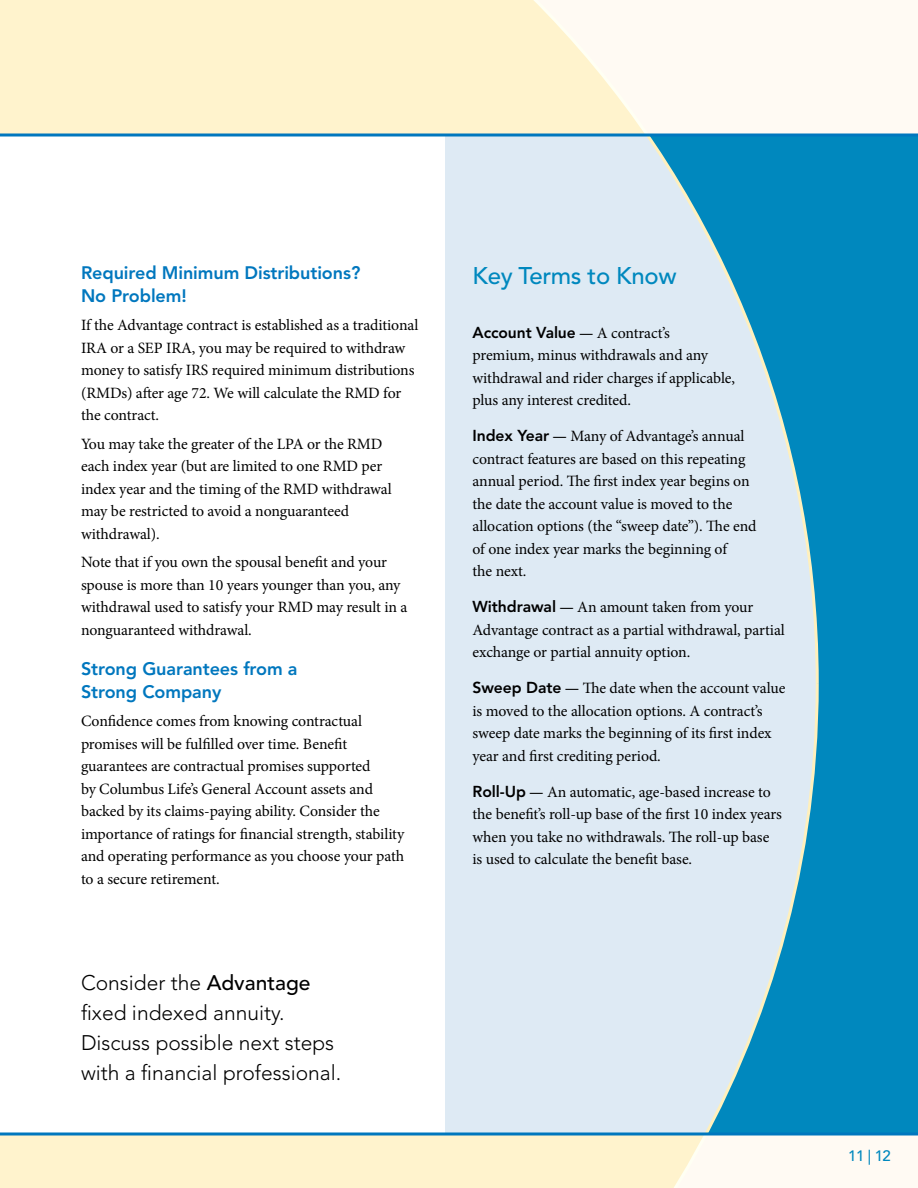
<style>
.page{position:relative;width:918px;height:1188px;background:#fff}
.page>*{position:absolute;margin:0;border:0;box-sizing:border-box;transform-origin:0 0}
.t1{font:500 24px "Avenir LT Std";letter-spacing:-.015em;color:#0088be}
.t2{font:300 21px/30px "Avenir LT Std";color:#000}
.t3{font:800 18px/22.5px "Avenir LT Std";letter-spacing:-.005em;color:#0077be}
.t4{font:15.75px/22.5px "Minion Pro";letter-spacing:-.005em;color:#000}
.t5{font:800 15.75px "Avenir LT Std";letter-spacing:-.005em;color:#000}
.t6{font:500 15px "Avenir LT Std";color:#0088be}
.s1{font-weight:500}
.s2{font-family:"Minion Pro";font-weight:700}
.s3{font-family:"Minion Pro";font-weight:400}
.s4{font-family:"Avenir LT Std";font-weight:800}
.s5{font-weight:700}
</style>
<div class="page">
<div style="left:446px;top:135px;width:391px;height:999px;background:#deeaf4"></div>
<div style="left:820px;top:136px;width:98px;height:996px;background:#0088be"></div>
<svg style="left:509px;top:136px;width:311px;height:544px"></svg>
<svg style="left:705px;top:680px;width:115px;height:452px"></svg>
<svg style="left:0;top:0;width:918px;height:134px;fill:#fff3cd"></svg>
<svg style="left:0;top:1136px;width:918px;height:52px;fill:#fff3cd"></svg>
<hr style="left:0;top:134px;width:918px;height:2px;background:#0077be">
<svg style="left:0;top:1132px;width:918px;height:4px;background:#3793c6"></svg>
<p class="t3" style="left:81px;top:262px;width:281px">Required Minimum Distributions?<br>No Problem!</p>
<p class="t4" style="left:81px;top:314px;width:339px">If the Advantage contract is established as a traditional IRA or a SEP IRA, you may be required to withdraw money to satisfy IRS required minimum distributions (RMDs) after age 72. We will calculate the RMD for the contract.</p>
<p class="t4" style="left:81px;top:432px;width:312px">You may take the greater of the LPA or the RMD each index year (but are limited to one RMD per index year and the timing of the RMD withdrawal may be restricted to avoid a nonguaranteed withdrawal).</p>
<p class="t4" style="left:81px;top:551px;width:328px">Note that if you own the spousal benefit and your spouse is more than 10 years younger than you, any withdrawal used to satisfy your RMD may result in a nonguaranteed withdrawal.</p>
<p class="t3" style="left:81px;top:658px;width:218px">Strong Guarantees from a<br>Strong Company</p>
<p class="t4" style="left:81px;top:710px;width:325px">Confidence comes from knowing contractual promises will be fulfilled over time. Benefit guarantees are contractual promises supported<br>by Columbus Life’s General Account assets and backed by its claims-paying ability. Consider the importance of ratings for financial strength, stability and operating performance as you choose your path to a secure retirement.</p>
<h2 class="t2" style="left:81px;top:968px;width:262px">Consider the <span class="s1">Advantage </span>fixed indexed annuity.<br>Discuss possible next steps with a financial professional.</h2>
<h1 class="t1" style="left:472px;top:261px;width:206px">Key Terms to Know</h1>
<p class="t5" style="left:472px;top:323px;width:199px">Account Value <span class="s2">—</span> <span class="s3">A contract’s</span></p>
<p class="t4" style="left:473px;top:344px;width:264px">premium, minus withdrawals and any withdrawal and rider charges if applicable, plus any interest credited.</p>
<p class="t4" style="left:473px;top:425px;width:286px"><span class="s4">Index Year</span> <span class="s5">—</span> Many of Advantage’s annual contract features are based on this repeating annual period. The first index year begins on the date the account value is moved to the allocation options (the “sweep date”). The end of one index year marks the beginning of<br>the next.</p>
<p class="t4" style="left:473px;top:596px;width:314px"><span class="s4">Withdrawal</span> <span class="s5">—</span> An amount taken from your<br>Advantage contract as a partial withdrawal, partial exchange or partial annuity option.</p>
<p class="t4" style="left:473px;top:677px;width:314px"><span class="s4">Sweep Date</span> <span class="s5">—</span> The date when the account value is moved to the allocation options. A contract’s sweep date marks the beginning of its first index year and first crediting period.</p>
<p class="t4" style="left:473px;top:781px;width:311px"><span class="s4">Roll-Up</span> <span class="s5">—</span> An automatic, age-based increase to the benefit’s roll-up base of the first 10 index years when you take no withdrawals. The roll-up base is used to calculate the benefit base.</p>
<p class="t6" style="left:848px;top:1147px;width:44px">11 | 12</p>
</div>
